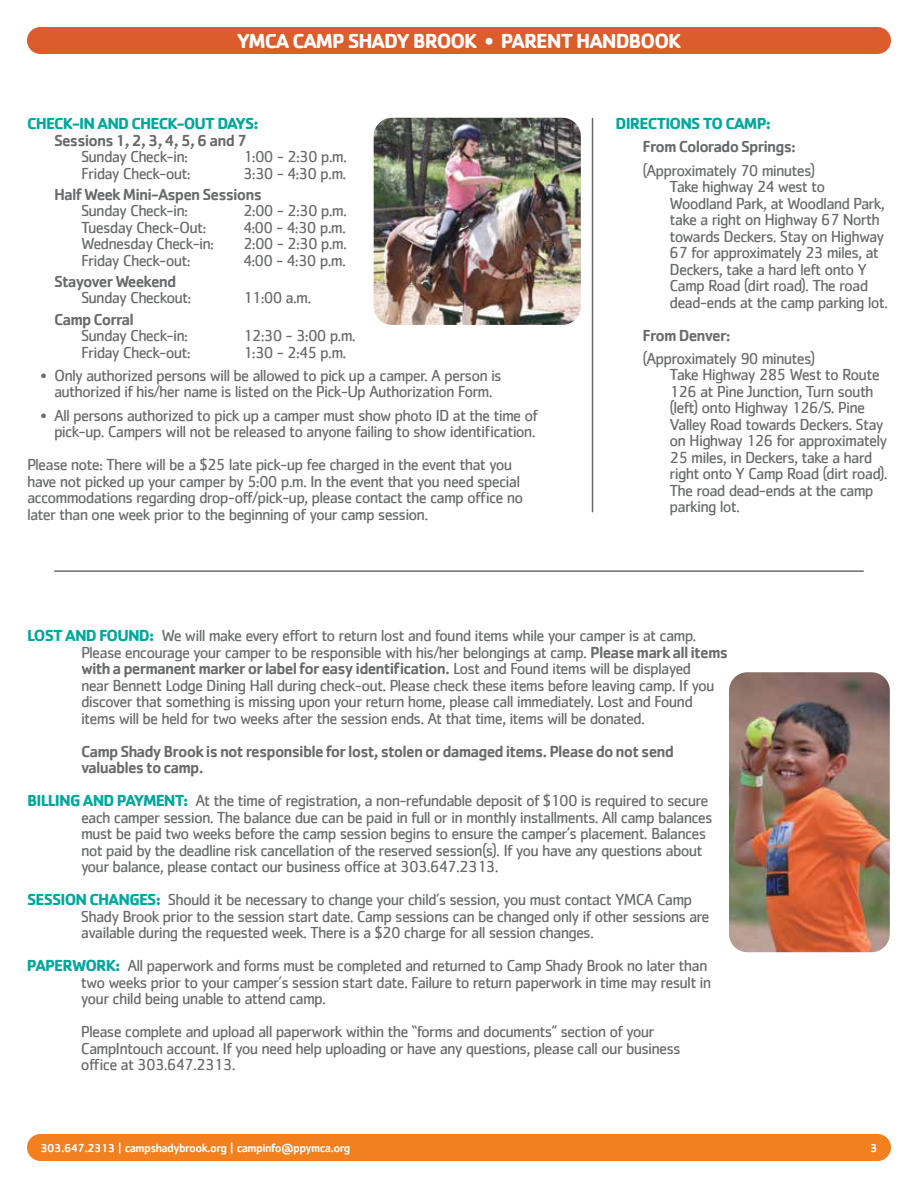
<style>
.page{position:relative;width:918px;height:1188px;background:#fff}
.page>*{position:absolute;margin:0;border:0;box-sizing:border-box;transform-origin:0 0}
.t1{font:700 21px "Cachet";letter-spacing:-.05em;color:#fff}
.t2{font:16.5px/16.5px "Cachet";letter-spacing:-.05em;color:#686a6b}
.t3{font:500 16.5px/16.5px "Cachet";letter-spacing:-.05em;color:#686a6b}
.t4{font:700 16.5px "Cachet";letter-spacing:-.05em;color:#00a79c}
.t5{font:500 12px "Cachet";letter-spacing:-.05em;color:#fff}
.s1{font-weight:700;color:#00a79c}
.s2{font-weight:500}
</style>
<div class="page">
<div style="left:27px;top:27px;width:864px;height:27px;background:#dc5d2b;border-radius:14px"></div>
<div style="left:27px;top:1134px;width:864px;height:27px;background:#f3801f;border-radius:14px"></div>
<hr style="left:592px;top:119px;width:1px;height:393px;background:#686a6b">
<hr style="left:55px;top:570px;width:808px;height:2px;background:#686a6b">
<img style="left:374px;top:118px;width:207px;height:207px">
<img style="left:729px;top:672px;width:161px;height:280px">
<p class="t1" style="left:237px;top:27px;width:446px">YMCA CAMP SHADY BROOK • PARENT HANDBOOK</p>
<p class="t4" style="left:27px;top:113px;width:233px">CHECK-IN AND CHECK-OUT DAYS:</p>
<p class="t3" style="left:54px;top:132px;width:195px">Sessions 1, 2, 3, 4, 5, 6 and 7</p>
<p class="t2" style="left:81px;top:148px;width:109px">Sunday Check-in:</p>
<p class="t2" style="left:243px;top:148px;width:106px">1:00 - 2:30 p.m.</p>
<p class="t2" style="left:81px;top:165px;width:111px">Friday Check-out:</p>
<p class="t2" style="left:243px;top:165px;width:105px">3:30 - 4:30 p.m.</p>
<p class="t3" style="left:54px;top:186px;width:210px">Half Week Mini-Aspen Sessions</p>
<p class="t2" style="left:81px;top:202px;width:109px">Sunday Check-in:</p>
<p class="t2" style="left:243px;top:202px;width:106px">2:00 - 2:30 p.m.</p>
<p class="t2" style="left:81px;top:219px;width:127px">Tuesday Check-Out:</p>
<p class="t2" style="left:243px;top:219px;width:104px">4:00 - 4:30 p.m.</p>
<p class="t2" style="left:81px;top:235px;width:135px">Wednesday Check-in:</p>
<p class="t2" style="left:243px;top:235px;width:106px">2:00 - 2:30 p.m.</p>
<p class="t2" style="left:81px;top:252px;width:111px">Friday Check-out:</p>
<p class="t2" style="left:243px;top:252px;width:104px">4:00 - 4:30 p.m.</p>
<p class="t3" style="left:54px;top:273px;width:124px">Stayover Weekend</p>
<p class="t2" style="left:81px;top:289px;width:112px">Sunday Checkout:</p>
<p class="t2" style="left:243px;top:289px;width:70px">11:00 a.m.</p>
<p class="t3" style="left:54px;top:310px;width:82px">Camp Corral</p>
<p class="t2" style="left:81px;top:327px;width:109px">Sunday Check-in:</p>
<p class="t2" style="left:243px;top:327px;width:114px">12:30 - 3:00 p.m.</p>
<p class="t2" style="left:81px;top:343px;width:111px">Friday Check-out:</p>
<p class="t2" style="left:243px;top:343px;width:105px">1:30 - 2:45 p.m.</p>
<p class="t2" style="left:41px;top:367px;width:463px;text-align:center">• Only authorized persons will be allowed to pick up a camper. A person is authorized if his/her name is listed on the Pick-Up Authorization Form.</p>
<p class="t2" style="left:41px;top:406px;width:499px;text-align:right">• All persons authorized to pick up a camper must show photo ID at the time of pick-up. Campers will not be released to anyone failing to show identification.</p>
<p class="t2" style="left:27px;top:456px;width:498px">Please note: There will be a $25 late pick-up fee charged in the event that you have not picked up your camper by 5:00 p.m. In the event that you need special accommodations regarding drop-off/pick-up, please contact the camp office no later than one week prior to the beginning of your camp session.</p>
<p class="t4" style="left:616px;top:113px;width:157px">DIRECTIONS TO CAMP:</p>
<p class="t3" style="left:643px;top:138px;width:155px">From Colorado Springs:</p>
<p class="t2" style="left:670px;top:162px;width:220px;text-indent:-27px">(Approximately 70 minutes)<br>Take highway 24 west to<br>Woodland Park, at Woodland Park, take a right on Highway 67 North towards Deckers. Stay on Highway<br>67 for approximately 23 miles, at<br>Deckers, take a hard left onto Y<br>Camp Road (dirt road). The road dead-ends at the camp parking lot.</p>
<p class="t3" style="left:643px;top:327px;width:90px">From Denver:</p>
<p class="t2" style="left:670px;top:350px;width:220px;text-indent:-27px">(Approximately 90 minutes)<br>Take Highway 285 West to Route<br>126 at Pine Junction, Turn south (left) onto Highway 126/S. Pine<br>Valley Road towards Deckers. Stay on Highway 126 for approximately<br>25 miles, in Deckers, take a hard right onto Y Camp Road (dirt road).<br>The road dead-ends at the camp parking lot.</p>
<p class="t2" style="left:81px;top:627px;width:649px;text-indent:-54px"><span class="s1">LOST AND FOUND:</span> We will make every effort to return lost and found items while your camper is at camp.<br>Please encourage your camper to be responsible with his/her belongings at camp. <span class="s2">Please mark all items with a permanent marker or label for easy identification.</span> Lost and Found items will be displayed<br>near Bennett Lodge Dining Hall during check-out. Please check these items before leaving camp. If you discover that something is missing upon your return home, please call immediately. Lost and Found items will be held for two weeks after the session ends. At that time, items will be donated.</p>
<p class="t3" style="left:81px;top:743px;width:595px">Camp Shady Brook is not responsible for lost, stolen or damaged items. Please do not send valuables to camp.</p>
<p class="t2" style="left:81px;top:792px;width:633px;text-indent:-54px"><span class="s1">BILLING AND PAYMENT:</span> At the time of registration, a non-refundable deposit of $100 is required to secure each camper session. The balance due can be paid in full or in monthly installments. All camp balances must be paid two weeks before the camp session begins to ensure the camper’s placement. Balances not paid by the deadline risk cancellation of the reserved session(s). If you have any questions about your balance, please contact our business office at 303.647.2313.</p>
<p class="t2" style="left:81px;top:891px;width:630px;text-indent:-54px"><span class="s1">SESSION CHANGES:</span> Should it be necessary to change your child’s session, you must contact YMCA Camp<br>Shady Brook prior to the session start date. Camp sessions can be changed only if other sessions are available during the requested week. There is a $20 charge for all session changes.</p>
<p class="t2" style="left:81px;top:957px;width:632px;text-indent:-54px"><span class="s1">PAPERWORK:</span> All paperwork and forms must be completed and returned to Camp Shady Brook no later than two weeks prior to your camper’s session start date. Failure to return paperwork in time may result in your child being unable to attend camp.</p>
<p class="t2" style="left:81px;top:1023px;width:601px">Please complete and upload all paperwork within the “forms and documents” section of your<br>CampIntouch account. If you need help uploading or have any questions, please call our business office at 303.647.2313.</p>
<p class="t5" style="left:40px;top:1140px;width:312px">303.647.2313 | campshadybrook.org | campinfo@ppymca.org</p>
<p class="t5" style="left:870px;top:1140px;width:9px">3</p>
</div>
